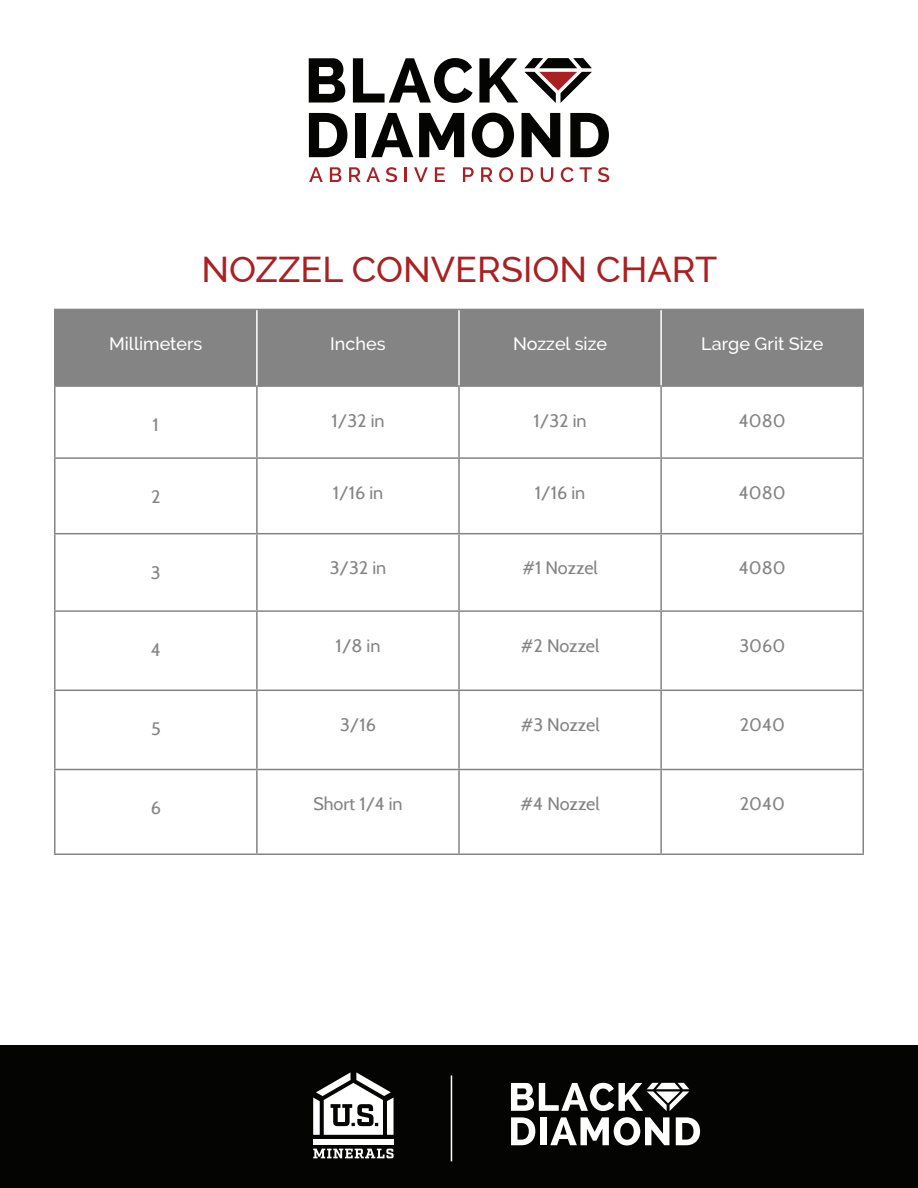
<style>
.page{position:relative;width:918px;height:1188px;background:#fff}
.page>*{position:absolute;margin:0;border:0;box-sizing:border-box;transform-origin:0 0}
.t1{font:500 36px "Raleway";color:#ab2022}
.t2{font:18px "Cabin";color:#848484}
.t3{font:500 18px "Raleway";color:#fff}
</style>
<div class="page">
<div style="left:56px;top:310px;width:806px;height:75px;background:#848484"></div>
<hr style="left:54px;top:309px;width:203px;height:1px;background:#848484">
<hr style="left:54px;top:310px;width:2px;height:75px;background:#848484">
<hr style="left:257px;top:309px;width:202px;height:1px;background:#848484">
<hr style="left:459px;top:309px;width:202px;height:1px;background:#848484">
<hr style="left:661px;top:309px;width:203px;height:1px;background:#848484">
<hr style="left:862px;top:310px;width:2px;height:75px;background:#848484">
<hr style="left:54px;top:385px;width:203px;height:2px;background:#848484">
<hr style="left:54px;top:387px;width:2px;height:70px;background:#848484">
<hr style="left:257px;top:385px;width:202px;height:2px;background:#848484">
<hr style="left:256px;top:387px;width:2px;height:70px;background:#848484">
<hr style="left:459px;top:385px;width:202px;height:2px;background:#848484">
<hr style="left:458px;top:387px;width:2px;height:70px;background:#848484">
<hr style="left:661px;top:385px;width:203px;height:2px;background:#848484">
<hr style="left:660px;top:387px;width:2px;height:70px;background:#848484">
<hr style="left:862px;top:387px;width:2px;height:70px;background:#848484">
<hr style="left:54px;top:457px;width:203px;height:2px;background:#848484">
<hr style="left:54px;top:459px;width:2px;height:74px;background:#848484">
<hr style="left:257px;top:457px;width:202px;height:2px;background:#848484">
<hr style="left:256px;top:459px;width:2px;height:74px;background:#848484">
<hr style="left:459px;top:457px;width:202px;height:2px;background:#848484">
<hr style="left:458px;top:459px;width:2px;height:74px;background:#848484">
<hr style="left:661px;top:457px;width:203px;height:2px;background:#848484">
<hr style="left:660px;top:459px;width:2px;height:74px;background:#848484">
<hr style="left:862px;top:459px;width:2px;height:74px;background:#848484">
<hr style="left:54px;top:533px;width:203px;height:1px;background:#848484">
<hr style="left:54px;top:534px;width:2px;height:76px;background:#848484">
<hr style="left:257px;top:533px;width:202px;height:1px;background:#848484">
<hr style="left:256px;top:534px;width:2px;height:76px;background:#848484">
<hr style="left:459px;top:533px;width:202px;height:1px;background:#848484">
<hr style="left:458px;top:534px;width:2px;height:76px;background:#848484">
<hr style="left:661px;top:533px;width:203px;height:1px;background:#848484">
<hr style="left:660px;top:534px;width:2px;height:76px;background:#848484">
<hr style="left:862px;top:534px;width:2px;height:76px;background:#848484">
<hr style="left:54px;top:610px;width:203px;height:2px;background:#848484">
<hr style="left:54px;top:612px;width:2px;height:78px;background:#848484">
<hr style="left:257px;top:610px;width:202px;height:2px;background:#848484">
<hr style="left:256px;top:612px;width:2px;height:78px;background:#848484">
<hr style="left:459px;top:610px;width:202px;height:2px;background:#848484">
<hr style="left:458px;top:612px;width:2px;height:78px;background:#848484">
<hr style="left:661px;top:610px;width:203px;height:2px;background:#848484">
<hr style="left:660px;top:612px;width:2px;height:78px;background:#848484">
<hr style="left:862px;top:612px;width:2px;height:78px;background:#848484">
<hr style="left:54px;top:690px;width:203px;height:1px;background:#848484">
<hr style="left:54px;top:691px;width:2px;height:78px;background:#848484">
<hr style="left:257px;top:690px;width:202px;height:1px;background:#848484">
<hr style="left:256px;top:691px;width:2px;height:78px;background:#848484">
<hr style="left:459px;top:690px;width:202px;height:1px;background:#848484">
<hr style="left:458px;top:691px;width:2px;height:78px;background:#848484">
<hr style="left:661px;top:690px;width:203px;height:1px;background:#848484">
<hr style="left:660px;top:691px;width:2px;height:78px;background:#848484">
<hr style="left:862px;top:691px;width:2px;height:78px;background:#848484">
<hr style="left:54px;top:769px;width:203px;height:1px;background:#848484">
<hr style="left:54px;top:770px;width:2px;height:84px;background:#848484">
<hr style="left:257px;top:769px;width:202px;height:1px;background:#848484">
<hr style="left:256px;top:770px;width:2px;height:84px;background:#848484">
<hr style="left:459px;top:769px;width:202px;height:1px;background:#848484">
<hr style="left:458px;top:770px;width:2px;height:84px;background:#848484">
<hr style="left:661px;top:769px;width:203px;height:1px;background:#848484">
<hr style="left:660px;top:770px;width:2px;height:84px;background:#848484">
<hr style="left:862px;top:770px;width:2px;height:84px;background:#848484">
<hr style="left:54px;top:854px;width:203px;height:1px;background:#848484">
<hr style="left:257px;top:854px;width:202px;height:1px;background:#848484">
<hr style="left:459px;top:854px;width:202px;height:1px;background:#848484">
<hr style="left:661px;top:854px;width:203px;height:1px;background:#848484">
<hr style="left:256px;top:310px;width:2px;height:75px;background:#fff">
<hr style="left:458px;top:310px;width:2px;height:75px;background:#fff">
<hr style="left:660px;top:310px;width:2px;height:75px;background:#fff">
<svg style="left:353px;top:58px;width:120px;height:45px"></svg>
<svg style="left:479px;top:58px;width:39px;height:45px"></svg>
<div style="left:355px;top:113px;width:10px;height:44px;background:#040503"></div>
<svg style="left:371px;top:113px;width:42px;height:44px"></svg>
<svg style="left:419px;top:113px;width:45px;height:44px"></svg>
<svg style="left:472px;top:113px;width:42px;height:45px"></svg>
<svg style="left:522px;top:113px;width:38px;height:44px"></svg>
<svg style="left:570px;top:113px;width:39px;height:44px"></svg>
<svg style="left:309px;top:167px;width:14px;height:15px"></svg>
<svg style="left:330px;top:167px;width:11px;height:15px"></svg>
<svg style="left:349px;top:167px;width:31px;height:15px"></svg>
<svg style="left:386px;top:167px;width:11px;height:15px"></svg>
<svg style="left:405px;top:167px;width:2px;height:15px"></svg>
<svg style="left:414px;top:167px;width:14px;height:15px"></svg>
<svg style="left:435px;top:167px;width:10px;height:15px"></svg>
<svg style="left:463px;top:167px;width:11px;height:15px"></svg>
<svg style="left:481px;top:167px;width:12px;height:15px"></svg>
<svg style="left:499px;top:167px;width:14px;height:15px"></svg>
<svg style="left:521px;top:167px;width:12px;height:15px"></svg>
<svg style="left:541px;top:167px;width:12px;height:15px"></svg>
<svg style="left:561px;top:167px;width:13px;height:15px"></svg>
<svg style="left:580px;top:167px;width:12px;height:15px"></svg>
<svg style="left:598px;top:167px;width:11px;height:15px"></svg>
<svg style="left:524px;top:58px;width:68px;height:45px"></svg>
<svg style="left:309px;top:58px;width:36px;height:45px"></svg>
<svg style="left:309px;top:113px;width:38px;height:44px"></svg>
<div style="left:0;top:1046px;width:918px;height:142px;background:#040503"></div>
<div style="left:540px;top:1117px;width:7px;height:28px;background:#fff"></div>
<svg style="left:550px;top:1117px;width:119px;height:28px"></svg>
<svg style="left:676px;top:1117px;width:24px;height:28px"></svg>
<svg style="left:511px;top:1083px;width:178px;height:28px"></svg>
<svg style="left:511px;top:1117px;width:24px;height:28px"></svg>
<svg style="left:313px;top:1149px;width:81px;height:9px"></svg>
<div style="left:313px;top:1139px;width:81px;height:6px;background:#fff"></div>
<svg style="left:313px;top:1072px;width:81px;height:63px"></svg>
<hr style="left:451px;top:1075px;width:1px;height:86px;background:#fff">
<h1 class="t1" style="left:202px;top:248px;width:517px">NOZZEL CONVERSION CHART</h1>
<p class="t3" style="left:109px;top:333px;width:95px">Millimeters</p>
<p class="t3" style="left:330px;top:333px;width:57px">Inches</p>
<p class="t3" style="left:513px;top:333px;width:95px">Nozzel size</p>
<p class="t3" style="left:701px;top:333px;width:124px">Large Grit Size</p>
<p class="t2" style="left:153px;top:414px;width:8px">1</p>
<p class="t2" style="left:331px;top:409px;width:55px">1/32 in</p>
<p class="t2" style="left:534px;top:409px;width:55px">1/32 in</p>
<p class="t2" style="left:739px;top:409px;width:48px">4080</p>
<p class="t2" style="left:151px;top:486px;width:11px">2</p>
<p class="t2" style="left:333px;top:481px;width:52px">1/16 in</p>
<p class="t2" style="left:535px;top:481px;width:52px">1/16 in</p>
<p class="t2" style="left:739px;top:481px;width:48px">4080</p>
<p class="t2" style="left:151px;top:561px;width:11px">3</p>
<p class="t2" style="left:330px;top:557px;width:58px">3/32 in</p>
<p class="t2" style="left:522px;top:557px;width:77px">#1 Nozzel</p>
<p class="t2" style="left:739px;top:557px;width:48px">4080</p>
<p class="t2" style="left:151px;top:639px;width:12px">4</p>
<p class="t2" style="left:336px;top:634px;width:46px">1/8 in</p>
<p class="t2" style="left:521px;top:634px;width:80px">#2 Nozzel</p>
<p class="t2" style="left:739px;top:634px;width:47px">3060</p>
<p class="t2" style="left:151px;top:718px;width:11px">5</p>
<p class="t2" style="left:340px;top:714px;width:38px">3/16</p>
<p class="t2" style="left:521px;top:714px;width:80px">#3 Nozzel</p>
<p class="t2" style="left:740px;top:714px;width:47px">2040</p>
<p class="t2" style="left:151px;top:797px;width:12px">6</p>
<p class="t2" style="left:313px;top:793px;width:91px">Short 1/4 in</p>
<p class="t2" style="left:521px;top:793px;width:81px">#4 Nozzel</p>
<p class="t2" style="left:740px;top:793px;width:47px">2040</p>
</div>
